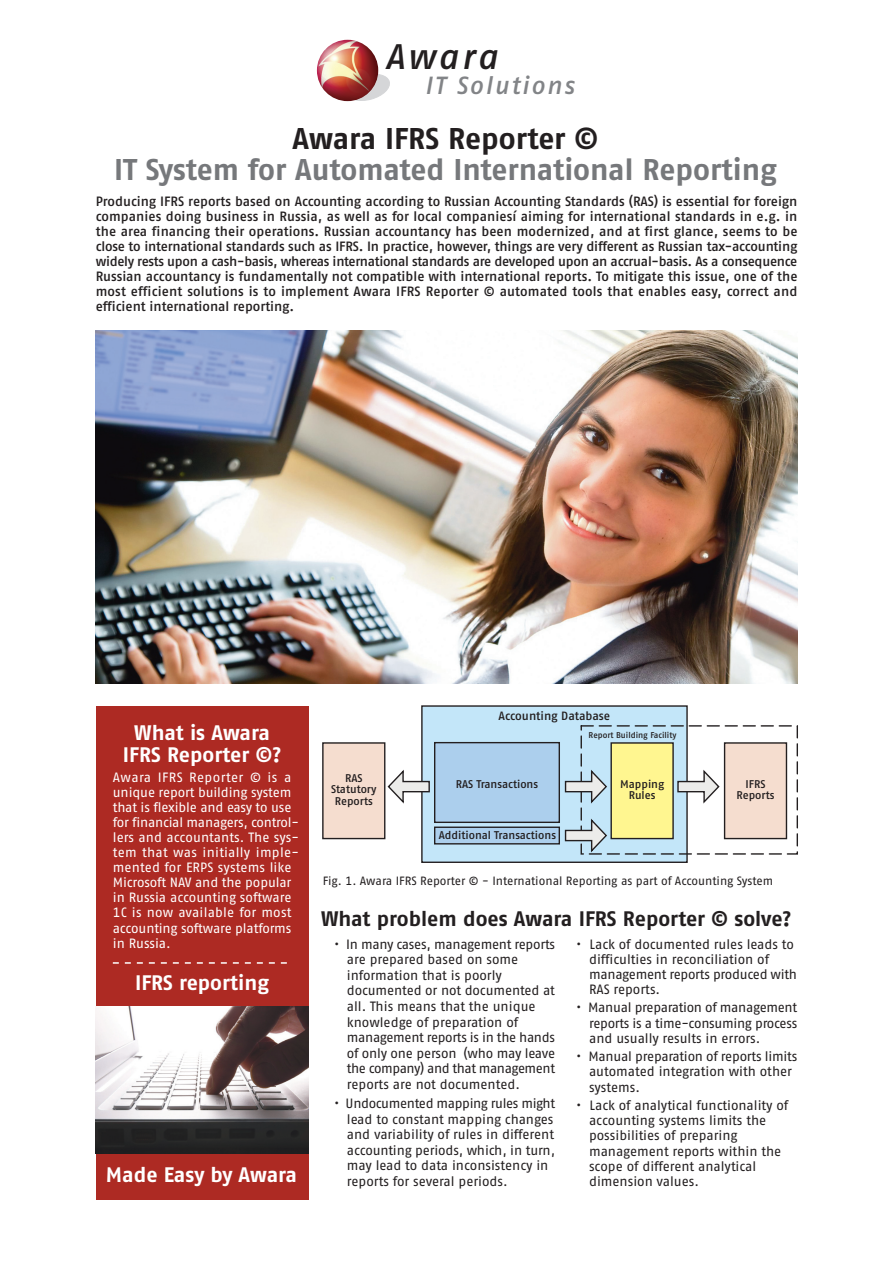
<style>
.page{position:relative;width:893px;height:1263px;background:#fff}
.page>*{position:absolute;margin:0;border:0;box-sizing:border-box;transform-origin:0 0}
.t1{font:italic 35.4px "Fago No Med";letter-spacing:.075em;color:#231f20}
.t2{font:30px "Fago No Bold Tf";color:#76787b}
.t3{font:30px "Fago No Bold Tf";color:#231f20}
.t4{font:italic 24.75px "Fago No Med";letter-spacing:.08em;color:#828487}
.t5{font:21px/22.5px "Fago No Bold Tf";color:#fff;text-align:center}
.t6{font:21px "Fago No Bold Tf";color:#231f20}
.t7{font:13.5px/15.6px "Fago No Regular Tf";letter-spacing:-.005em;color:#231f20}
.t8{font:13.5px/15px "Fago No Med Tf";color:#231f20;text-align:justify}
.t9{font:13.5px/15px "Fago No Regular Tf";letter-spacing:-.01em;color:#fff}
.t10{font:12px "Fago No Regular Tf";color:#231f20}
.t11{font:12px "Fago No Med Tf";color:#231f20}
.t12{font:11.25px/11.2px "Fago No Med Tf";color:#231f20;text-align:center}
.t13{font:8.4px "Fago No Med Tf";color:#231f20}
</style>
<div class="page">
<div style="left:96px;top:706px;width:212px;height:493px;background:#ad2a23"></div>
<img style="left:96px;top:1007px;width:212px;height:147px">
<div style="left:421px;top:705px;width:267px;height:158px;background:#c3e6f9;border:1px solid #231f20"></div>
<div style="left:322px;top:742px;width:63px;height:97px;background:#f5ddcf;border:1px solid #231f20"></div>
<div style="left:434px;top:742px;width:126px;height:81px;background:#accfed;border:1px solid #231f20"></div>
<div style="left:434px;top:826px;width:126px;height:18px;background:#accfed;border:1px solid #231f20"></div>
<div style="left:581px;top:725px;width:217px;height:130px;border:1px dashed #231f20"></div>
<div style="left:724px;top:742px;width:63px;height:97px;background:#f5ddcf;border:1px solid #231f20"></div>
<div style="left:610px;top:742px;width:64px;height:97px;background:#fff690;border:1px solid #231f20"></div>
<svg style="left:387px;top:768px;width:43px;height:37px"></svg>
<svg style="left:564px;top:768px;width:43px;height:37px"></svg>
<svg style="left:564px;top:817px;width:44px;height:37px"></svg>
<svg style="left:677px;top:768px;width:43px;height:37px"></svg>
<img style="left:96px;top:331px;width:701px;height:353px">
<svg style="left:113px;top:962px;width:174px;height:2px"></svg>
<svg style="left:345px;top:71px;width:45px;height:31px"></svg>
<img style="left:317px;top:40px;width:61px;height:61px;border-radius:50%">
<h1 class="t1" style="left:385px;top:44px;width:114px">Awara</h1>
<h3 class="t4" style="left:425px;top:76px;width:151px">IT Solutions</h3>
<h2 class="t3" style="left:293px;top:128px;width:307px">Awara IFRS Reporter ©</h2>
<h2 class="t2" style="left:114px;top:159px;width:664px">IT System for Automated International Reporting</h2>
<p class="t8" style="left:96px;top:195px;width:703px">Producing IFRS reports based on Accounting according to Russian Accounting Standards (RAS) is essential for foreign companies doing business in Russia, as well as for local companiesí aiming for international standards in e.g. in the area financing their operations. Russian accountancy has been modernized, and at first glance, seems to be close to international standards such as IFRS. In practice, however, things are very different as Russian tax-accounting widely rests upon a cash-basis, whereas international standards are developed upon an accrual-basis. As a consequence Russian accountancy is fundamentally not compatible with international reports. To mitigate this issue, one of the most efficient solutions is to implement Awara IFRS Reporter © automated tools that enables easy, correct and efficient international reporting.</p>
<h3 class="t5" style="left:123px;top:723px;width:160px">What is Awara<br>IFRS Reporter ©?</h3>
<p class="t9" style="left:113px;top:771px;width:188px">Awara IFRS Reporter © is a unique report building system that is flexible and easy to use for financial managers, control&shy;lers and accountants. The sys&shy;tem that was initially imple&shy;mented for ERPS systems like<br>Microsoft NAV and the popular in Russia accounting software<br>1C is now available for most accounting software platforms in Russia.</p>
<h3 class="t5" style="left:135px;top:973px;width:135px">IFRS reporting</h3>
<h3 class="t5" style="left:106px;top:1164px;width:193px">Made Easy by Awara</h3>
<p class="t11" style="left:499px;top:711px;width:113px">Accounting Database</p>
<p class="t13" style="left:589px;top:732px;width:89px">Report Building Facility</p>
<p class="t12" style="left:331px;top:773px;width:47px">RAS<br>Statutory<br>Reports</p>
<p class="t12" style="left:620px;top:779px;width:45px">Mapping<br>Rules</p>
<p class="t12" style="left:736px;top:779px;width:39px">IFRS<br>Reports</p>
<p class="t12" style="left:456px;top:779px;width:84px">RAS Transactions</p>
<p class="t12" style="left:439px;top:830px;width:119px">Additional Transactions</p>
<p class="t10" style="left:323px;top:876px;width:452px">Fig. 1. Awara IFRS Reporter © - International Reporting as part of Accounting System</p>
<h3 class="t6" style="left:321px;top:911px;width:472px">What problem does Awara IFRS Reporter © solve?</h3>
<p class="t7" style="left:347px;top:937px;width:210px;text-indent:-13px">• In many cases, management reports are prepared based on some information that is poorly documented or not documented at all. This means that the unique knowledge of preparation of management reports is in the hands of only one person (who may leave the company) and that management reports are not documented.</p>
<p class="t7" style="left:347px;top:1096px;width:210px;text-indent:-13px">• Undocumented mapping rules might lead to constant mapping changes and variability of rules in different accounting periods, which, in turn, may lead to data inconsistency in reports for several periods.</p>
<p class="t7" style="left:589px;top:937px;width:210px;line-height:15.1px;text-indent:-13px">• Lack of documented rules leads to difficulties in reconciliation of management reports produced with<br>RAS reports.</p>
<p class="t7" style="left:589px;top:1001px;width:210px;line-height:15.1px;text-align:justify;text-indent:-13px">• Manual preparation of management reports is a time-consuming process and usually results in errors.</p>
<p class="t7" style="left:589px;top:1050px;width:210px;line-height:15.1px;text-indent:-13px">• Manual preparation of reports limits automated integration with other systems.</p>
<p class="t7" style="left:589px;top:1099px;width:201px;line-height:15.1px;text-indent:-13px">• Lack of analytical functionality of accounting systems limits the possibilities of preparing management reports within the scope of different analytical dimension values.</p>
</div>
